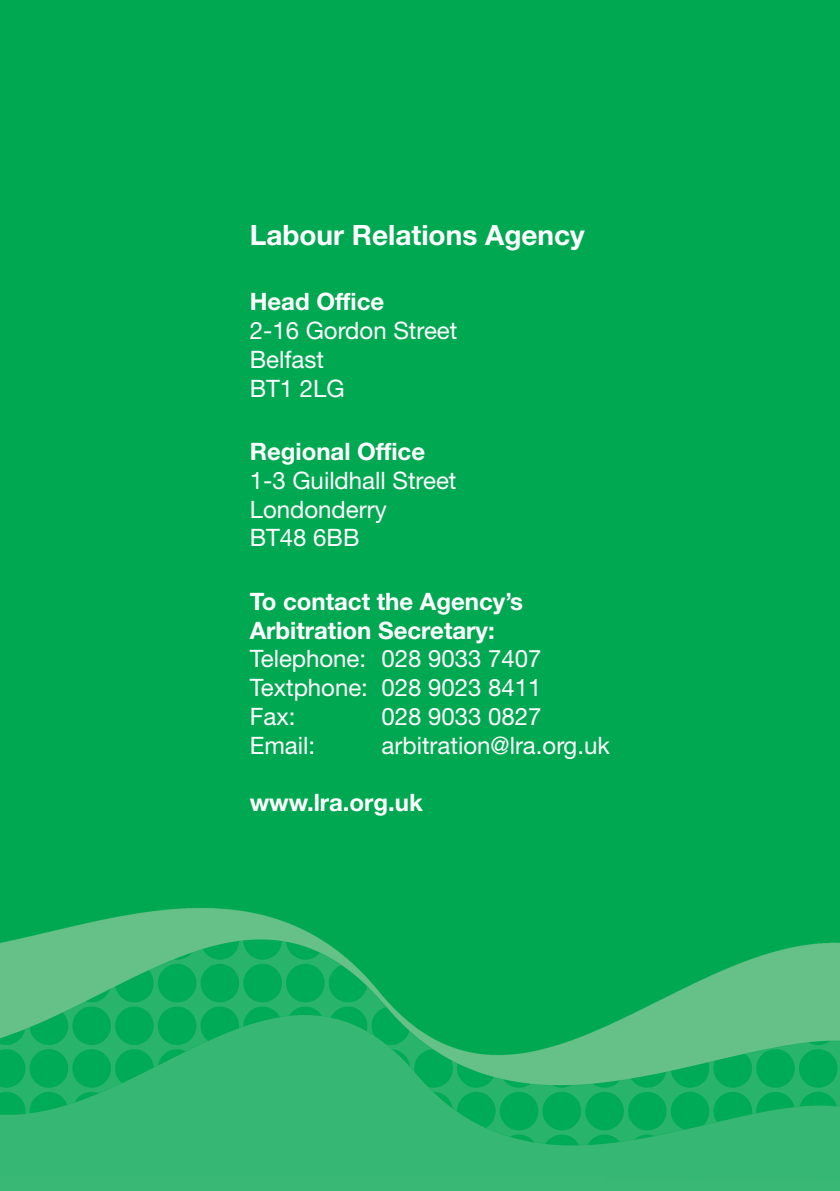
<style>
.page{position:relative;width:840px;height:1191px;background:#fff}
.page>*{position:absolute;margin:0;border:0;box-sizing:border-box;transform-origin:0 0}
.t1{font:700 28px "Helvetica Neue";color:#fff}
.t2{font:24px/28.8px "Helvetica Neue";color:#fff}
.t3{font:700 24px/28.8px "Helvetica Neue";color:#fff}
</style>
<div class="page">
<img style="left:0;top:0;width:839px;height:1191px">
<p class="t1" style="left:249px;top:225px;width:336px">Labour Relations Agency</p>
<p class="t3" style="left:249px;top:290px;width:136px">Head Office</p>
<p class="t2" style="left:249px;top:318px;width:209px">2-16 Gordon Street<br>Belfast<br>BT1 2LG</p>
<p class="t3" style="left:249px;top:439px;width:177px">Regional Office</p>
<p class="t2" style="left:249px;top:468px;width:208px">1-3 Guildhall Street<br>Londonderry<br>BT48 6BB</p>
<p class="t3" style="left:249px;top:589px;width:275px">To contact the Agency’s<br>Arbitration Secretary:</p>
<p class="t2" style="left:249px;top:647px;width:293px;text-align:justify">Telephone: 028 9033 7407<br>Textphone: 028 9023 8411<br>Fax:</p>
<p class="t2" style="left:381px;top:704px;width:161px">028 9033 0827</p>
<p class="t2" style="left:249px;top:733px;width:67px">Email:</p>
<p class="t2" style="left:381px;top:733px;width:230px">arbitration@lra.org.uk</p>
<p class="t3" style="left:249px;top:790px;width:175px">www.lra.org.uk</p>
</div>
